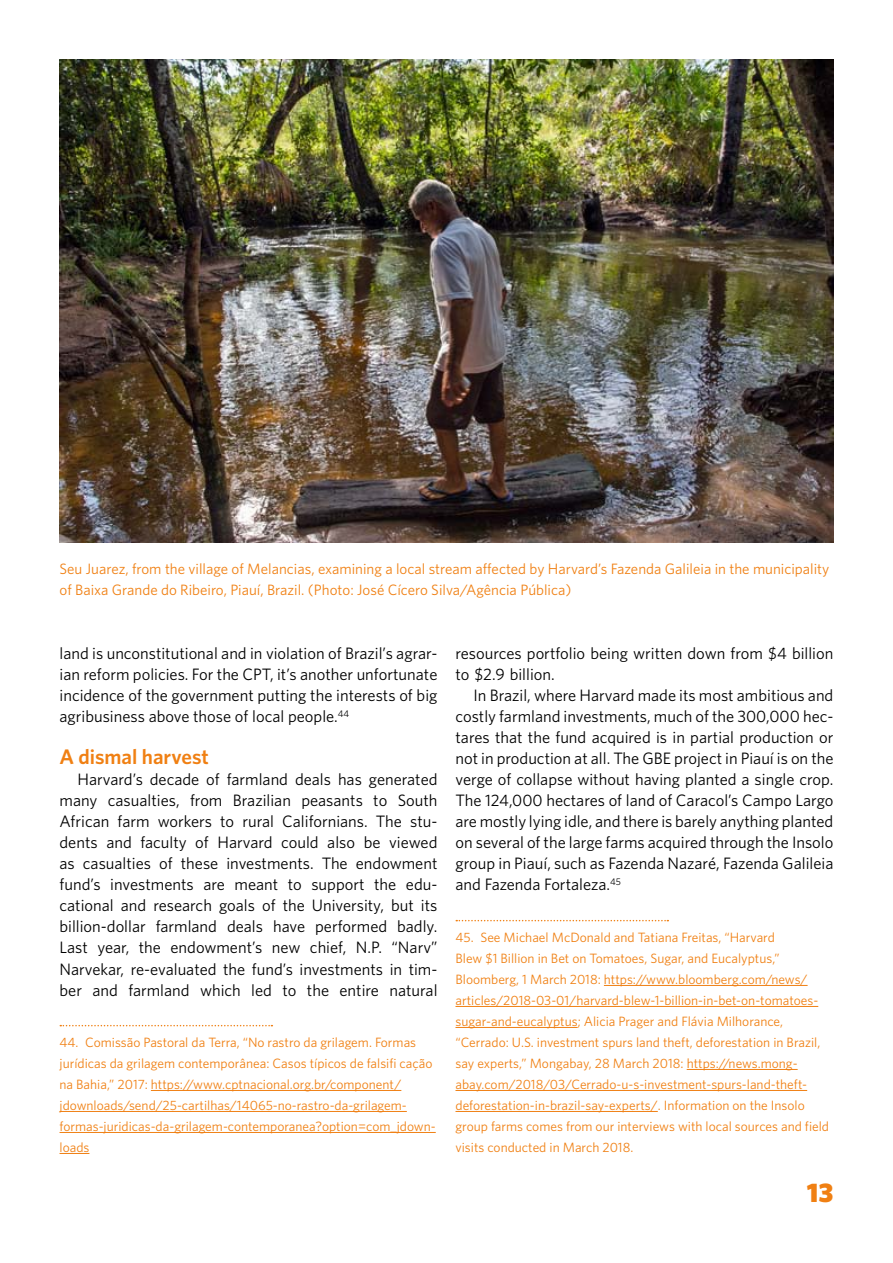
<style>
.page{position:relative;width:893px;height:1263px;background:#fff}
.page>*{position:absolute;margin:0;border:0;box-sizing:border-box;transform-origin:0 0}
.t1{font:900 27px "Whitney";color:#f08013}
.Subtitle{font:600 21px "Whitney";letter-spacing:-.005em;color:#f08013}
.Footnote{font:16.5px/21px "Whitney";color:#000;text-align:justify}
.Photo_caption{font:15px/21px "Whitney";color:#f08013}
.Footnote-2{font:13.5px/21px "Whitney";color:#f08013}
</style>
<div class="page">
<svg style="left:60px;top:1025px;width:212px;height:1px"></svg>
<hr style="left:151px;top:1090px;width:250px;height:1px;background:#f08013">
<hr style="left:60px;top:1111px;width:347px;height:1px;background:#f08013">
<hr style="left:60px;top:1132px;width:376px;height:1px;background:#f08013">
<svg style="left:60px;top:1153px;width:29px;height:1px"></svg>
<svg style="left:456px;top:920px;width:212px;height:1px"></svg>
<hr style="left:604px;top:985px;width:204px;height:1px;background:#f08013">
<hr style="left:455px;top:1006px;width:363px;height:1px;background:#f08013">
<hr style="left:455px;top:1027px;width:123px;height:1px;background:#f08013">
<hr style="left:687px;top:1069px;width:111px;height:1px;background:#f08013">
<hr style="left:455px;top:1090px;width:352px;height:1px;background:#f08013">
<hr style="left:455px;top:1111px;width:203px;height:1px;background:#f08013">
<img style="left:60px;top:60px;width:773px;height:483px">
<p class="Photo_caption" style="left:60px;top:558px;width:771px">Seu Juarez, from the village of Melancias, examining a local stream affected by Harvard’s Fazenda Galileia in the municipality of Baixa Grande do Ribeiro, Piauí, Brazil. (Photo: José Cícero Silva/Agência Pública)</p>
<p class="Footnote" style="left:60px;top:643px;width:379px">land is unconstitutional and in violation of Brazil’s agrar&shy;ian reform policies. For the CPT, it’s another unfortunate incidence of the government putting the interests of big agribusiness above those of local people.<sup>44</sup></p>
<p class="Subtitle" style="left:60px;top:744px;width:151px">A dismal harvest</p>
<p class="Footnote" style="left:60px;top:769px;width:379px;text-indent:18px">Harvard’s decade of farmland deals has generated many casualties, from Brazilian peasants to South African farm workers to rural Californians. The stu&shy;dents and faculty of Harvard could also be viewed as casualties of these investments. The endowment fund’s investments are meant to support the edu&shy;cational and research goals of the University, but its billion-dollar farmland deals have performed badly.<br>Last year, the endowment’s new chief, N.P. “Narv” Narvekar, re-evaluated the fund’s investments in tim&shy;ber and farmland which led to the entire natural</p>
<p class="Footnote-2" style="left:60px;top:1031px;width:378px">44. Comissão Pastoral da Terra, “No rastro da grilagem. Formas jurídicas da grilagem contemporânea: Casos típicos de falsifi cação na Bahia,” 2017: https://www.cptnacional.org.br/component/ jdownloads/send/25-cartilhas/14065-no-rastro-da-grilagem&shy;formas-juridicas-da-grilagem-contemporanea?option=com_jdown&shy;loads</p>
<p class="Footnote" style="left:455px;top:643px;width:379px">resources portfolio being written down from $4 billion to $2.9 billion.</p>
<p class="Footnote" style="left:455px;top:685px;width:379px;text-indent:18px">In Brazil, where Harvard made its most ambitious and costly farmland investments, much of the 300,000 hec&shy;tares that the fund acquired is in partial production or not in production at all. The GBE project in Piauí is on the verge of collapse without having planted a single crop.<br>The 124,000 hectares of land of Caracol’s Campo Largo are mostly lying idle, and there is barely anything planted on several of the large farms acquired through the Insolo group in Piauí, such as Fazenda Nazaré, Fazenda Galileia and Fazenda Fortaleza.<sup>45</sup></p>
<p class="Footnote-2" style="left:455px;top:926px;width:375px">45. See Michael McDonald and Tatiana Freitas, “Harvard<br>Blew $1 Billion in Bet on Tomatoes, Sugar, and Eucalyptus,” Bloomberg, 1 March 2018: https://www.bloomberg.com/news/ articles/2018-03-01/harvard-blew-1-billion-in-bet-on-tomatoes&shy;sugar-and-eucalyptus; Alicia Prager and Flávia Milhorance, “Cerrado: U.S. investment spurs land theft, deforestation in Brazil, say experts,” Mongabay, 28 March 2018: https://news.mong&shy;abay.com/2018/03/Cerrado-u-s-investment-spurs-land-theft&shy;deforestation-in-brazil-say-experts/. Information on the Insolo group farms comes from our interviews with local sources and field visits conducted in March 2018.</p>
<h1 class="t1" style="left:807px;top:1176px;width:28px">13</h1>
</div>
